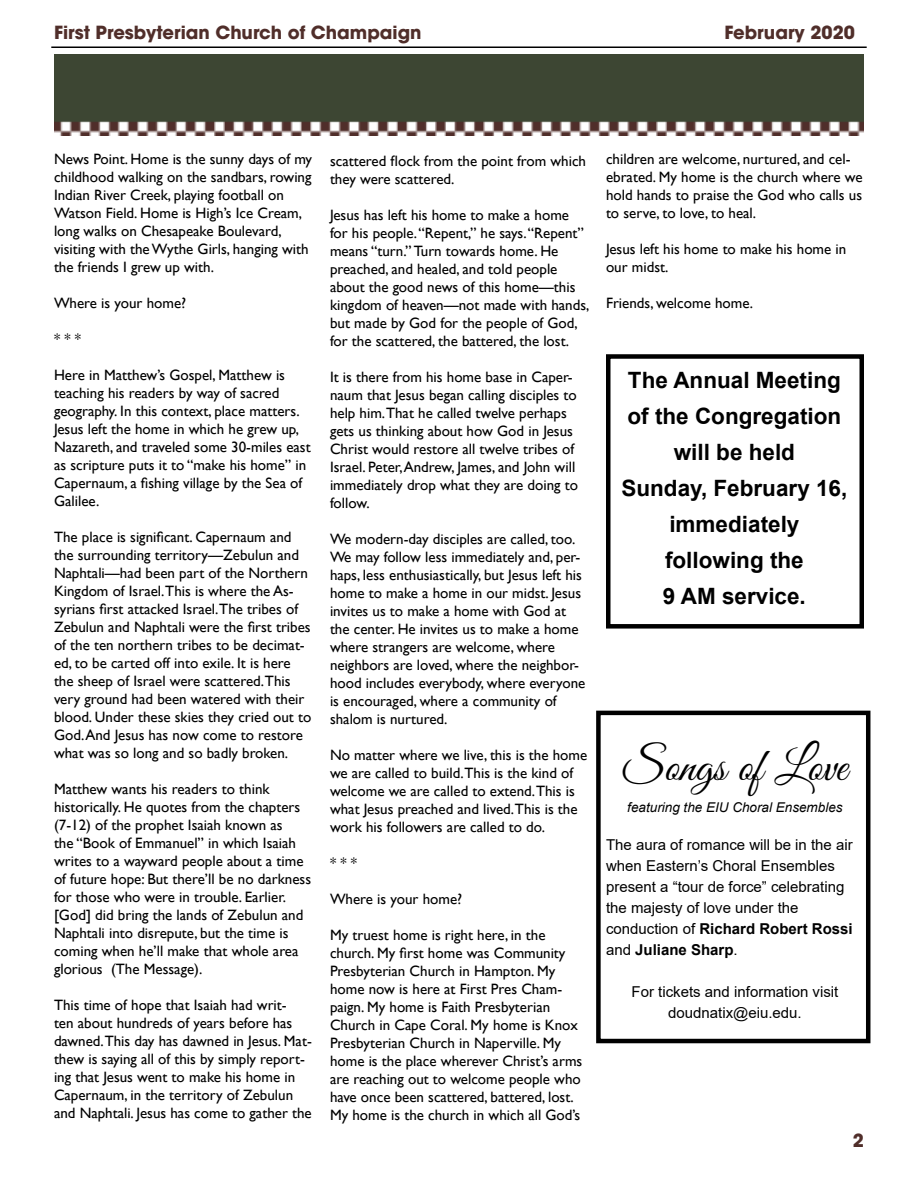
<style>
.page{position:relative;width:918px;height:1188px;background:#fff}
.page>*{position:absolute;margin:0;border:0;box-sizing:border-box;transform-origin:0 0}
.t1{font:46.5px "Great Vibes";color:#000}
.t2{font:700 22.5px/36px "Arial";color:#000;text-align:center}
.t3{font:700 18px "ITC Avant Garde Std";color:#502e2a}
.t4{font:15px/18px "Gill Sans";color:#000}
.t5{font:15px/21px "Arial";color:#000}
.t6{font:italic 13.5px "Arial";color:#000}
.s1{font-weight:700}
</style>
<div class="page">
<hr style="left:51px;top:46px;width:816px;height:2px;background:#000">
<img style="left:54px;top:54px;width:810px;height:82px">
<div style="left:606px;top:354px;width:258px;height:275px;border:4px solid #000"></div>
<div style="left:596px;top:711px;width:274px;height:332px;border:4px solid #000"></div>
<p class="t3" style="left:54px;top:21px;width:369px">First Presbyterian Church of Champaign</p>
<p class="t3" style="left:724px;top:21px;width:132px">February 2020</p>
<p class="t4" style="left:54px;top:150px;width:260px">News Point. Home is the sunny days of my childhood walking on the sandbars, rowing Indian River Creek, playing football on Watson Field. Home is High’s Ice Cream, long walks on Chesapeake Boulevard, visiting with the Wythe Girls, hanging with the friends I grew up with.</p>
<p class="t4" style="left:54px;top:294px;width:134px">Where is your home?</p>
<p class="t4" style="left:54px;top:330px;width:29px">* * *</p>
<p class="t4" style="left:54px;top:366px;width:258px">Here in Matthew’s Gospel, Matthew is teaching his readers by way of sacred geography. In this context, place matters.<br>Jesus left the home in which he grew up, Nazareth, and traveled some 30-miles east as scripture puts it to “make his home” in Capernaum, a fishing village by the Sea of Galilee.</p>
<p class="t4" style="left:54px;top:528px;width:259px">The place is significant. Capernaum and the surrounding territory—Zebulun and Naphtali—had been part of the Northern Kingdom of Israel.This is where the As&shy;syrians first attacked Israel.The tribes of Zebulun and Naphtali were the first tribes of the ten northern tribes to be decimat&shy;ed, to be carted off into exile. It is here the sheep of Israel were scattered.This very ground had been watered with their blood. Under these skies they cried out to God. And Jesus has now come to restore what was so long and so badly broken.</p>
<p class="t4" style="left:54px;top:780px;width:259px">Matthew wants his readers to think historically. He quotes from the chapters (7-12) of the prophet Isaiah known as<br>the “Book of Emmanuel” in which Isaiah writes to a wayward people about a time of future hope: But there’ll be no darkness for those who were in trouble. Earlier. [God] did bring the lands of Zebulun and Naphtali into disrepute, but the time is coming when he’ll make that whole area glorious (The Message).</p>
<p class="t4" style="left:54px;top:996px;width:259px">This time of hope that Isaiah had writ-<br>ten about hundreds of years before has dawned.This day has dawned in Jesus. Mat&shy;thew is saying all of this by simply report&shy;ing that Jesus went to make his home in Capernaum, in the territory of Zebulun and Naphtali. Jesus has come to gather the</p>
<p class="t4" style="left:330px;top:152px;width:258px">scattered flock from the point from which they were scattered.</p>
<p class="t4" style="left:330px;top:206px;width:261px">Jesus has left his home to make a home for his people. “Repent,” he says. “Repent” means “turn.” Turn towards home. He preached, and healed, and told people about the good news of this home—this kingdom of heaven—not made with hands, but made by God for the people of God, for the scattered, the battered, the lost.</p>
<p class="t4" style="left:330px;top:368px;width:250px">It is there from his home base in Caper&shy;naum that Jesus began calling disciples to help him.That he called twelve perhaps gets us thinking about how God in Jesus Christ would restore all twelve tribes of Israel. Peter, Andrew, James, and John will immediately drop what they are doing to follow.</p>
<p class="t4" style="left:330px;top:530px;width:257px">We modern-day disciples are called, too.<br>We may follow less immediately and, per&shy;haps, less enthusiastically, but Jesus left his home to make a home in our midst. Jesus invites us to make a home with God at the center. He invites us to make a home where strangers are welcome, where neighbors are loved, where the neighbor&shy;hood includes everybody, where everyone is encouraged, where a community of shalom is nurtured.</p>
<p class="t4" style="left:330px;top:746px;width:259px">No matter where we live, this is the home we are called to build.This is the kind of welcome we are called to extend.This is what Jesus preached and lived.This is the work his followers are called to do.</p>
<p class="t4" style="left:330px;top:854px;width:29px">* * *</p>
<p class="t4" style="left:330px;top:890px;width:134px">Where is your home?</p>
<p class="t4" style="left:330px;top:926px;width:254px">My truest home is right here, in the church. My first home was Community Presbyterian Church in Hampton. My home now is here at First Pres Cham&shy;paign. My home is Faith Presbyterian Church in Cape Coral. My home is Knox Presbyterian Church in Naperville. My home is the place wherever Christ’s arms are reaching out to welcome people who have once been scattered, battered, lost.<br>My home is the church in which all God’s</p>
<p class="t4" style="left:606px;top:150px;width:258px">children are welcome, nurtured, and cel&shy;ebrated. My home is the church where we hold hands to praise the God who calls us to serve, to love, to heal.</p>
<p class="t4" style="left:606px;top:240px;width:242px">Jesus left his home to make his home in our midst.</p>
<p class="t4" style="left:606px;top:294px;width:149px">Friends, welcome home.</p>
<h2 class="t2" style="left:621px;top:362px;width:227px">The Annual Meeting of the Congregation will be held<br>Sunday, February 16, immediately following the<br>9 AM service.</h2>
<h1 class="t1" style="left:623px;top:740px;width:226px">Songs of Love</h1>
<p class="t6" style="left:627px;top:799px;width:217px">featuring the EIU Choral Ensembles</p>
<p class="t5" style="left:606px;top:834px;width:248px">The aura of romance will be in the air when Eastern’s Choral Ensembles present a “tour de force” celebrating the majesty of love under the conduction of <span class="s1">Richard Robert Rossi </span>and <span class="s1">Juliane Sharp</span>.</p>
<p class="t5" style="left:632px;top:981px;width:208px;text-align:center">For tickets and information visit doudnatix@eiu.edu.</p>
<p class="t3" style="left:853px;top:1129px;width:13px">2</p>
</div>
